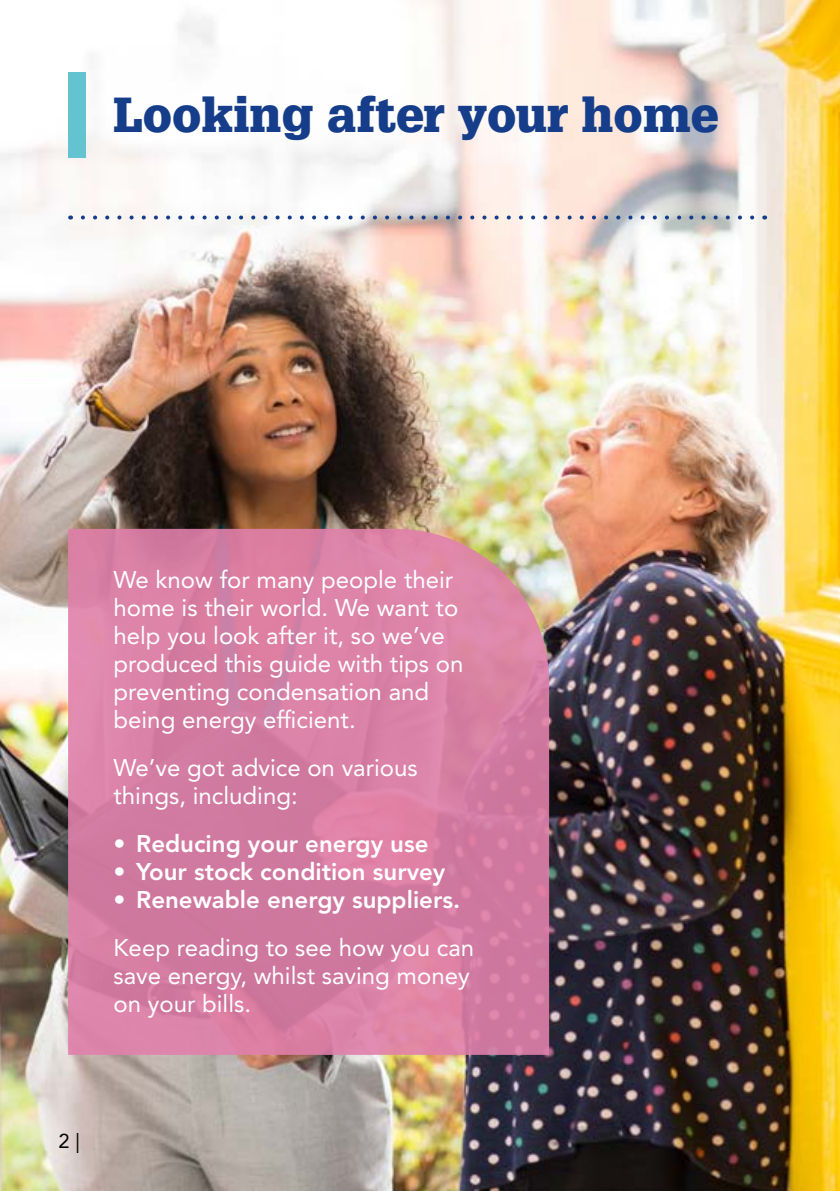
<style>
.page{position:relative;width:840px;height:1191px;background:#fff}
.page>*{position:absolute;margin:0;border:0;box-sizing:border-box;transform-origin:0 0}
.t1{font:900 48px "Glypha LT Std";color:#153d8a}
.t2{font:24px/28px "Avenir LT Std";color:#fff}
.t3{font:800 24px "Avenir LT Std";color:#fff}
.t4{font:20px "Avenir LT Std";color:#000}
</style>
<div class="page">
<img style="left:0;top:0;width:839px;height:1191px">
<svg style="left:70px;top:215px;width:681px;height:4px"></svg>
<div style="left:68px;top:72px;width:17px;height:85px;background:#63c3d1"></div>
<svg style="left:68px;top:529px;width:481px;height:525px;background:#d680a3"></svg>
<p class="t1" style="left:113px;top:85px;width:605px">Looking after your home</p>
<p class="t2" style="left:113px;top:566px;width:351px">We know for many people their home is their world. We want to help you look after it, so we’ve produced this guide with tips on preventing condensation and being energy efficient.</p>
<p class="t2" style="left:113px;top:754px;width:305px">We’ve got advice on various things, including:</p>
<p class="t3" style="left:113px;top:829px;width:316px">• Reducing your energy use</p>
<p class="t3" style="left:113px;top:857px;width:333px">• Your stock condition survey</p>
<p class="t3" style="left:113px;top:885px;width:348px">• Renewable energy suppliers.</p>
<p class="t2" style="left:113px;top:934px;width:362px">Keep reading to see how you can save energy, whilst saving money on your bills.</p>
<p class="t4" style="left:59px;top:1129px;width:23px">2 |</p>
</div>
